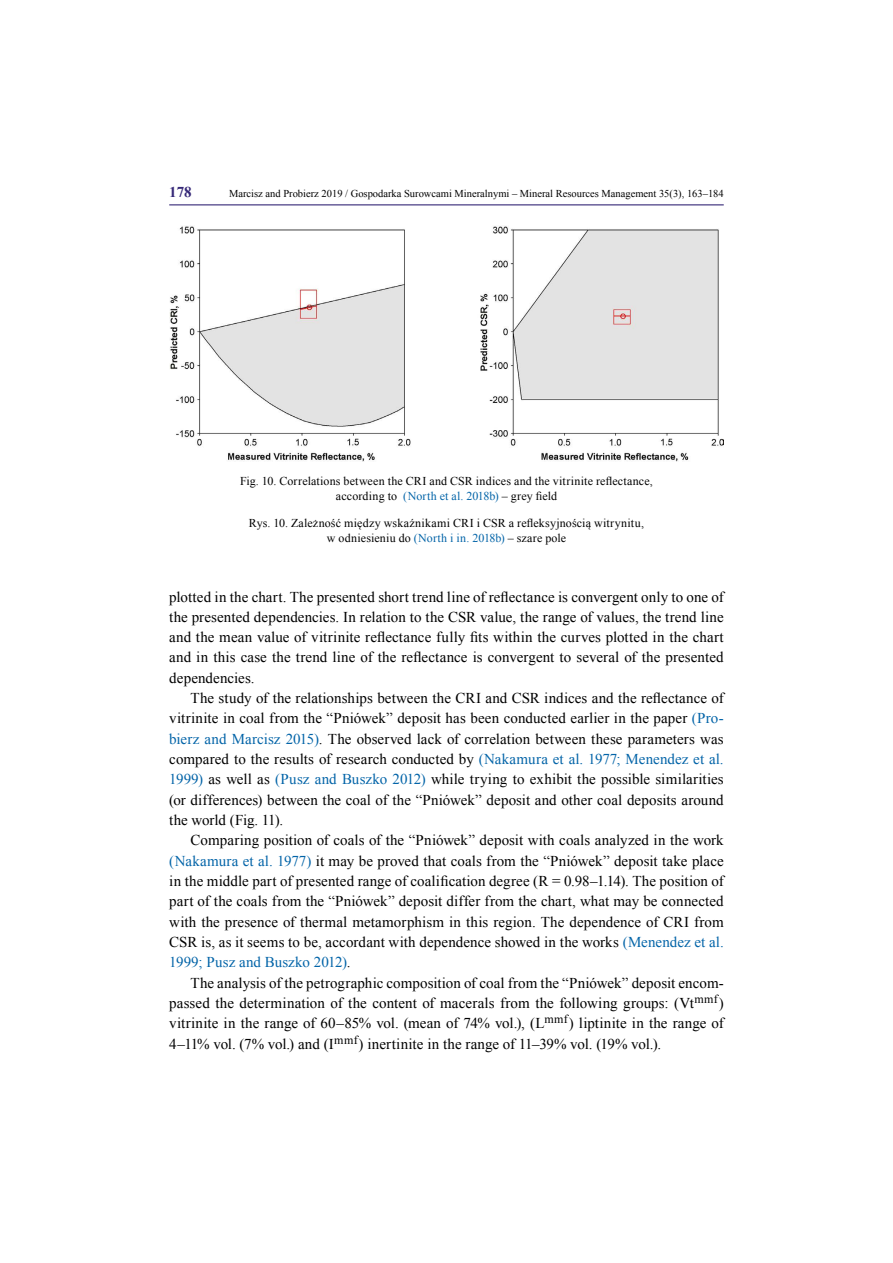
<style>
.page{position:relative;width:893px;height:1263px;background:#fff}
.page>*{position:absolute;margin:0;border:0;box-sizing:border-box;transform-origin:0 0}
.t1{font:15px/20.2px "Times New Roman";letter-spacing:.005em;color:#000;text-align:justify}
.t2{font:700 15px "Times New Roman";color:#362978}
.t3{font:12px/15px "Times New Roman";letter-spacing:.015em;color:#000;text-align:center}
.t4{font:10.5px "Times New Roman";color:#000}
.s1{color:#0364a8}
</style>
<div class="page">
<hr style="left:169px;top:204px;width:555px;height:1px;background:#362978">
<img style="left:169px;top:226px;width:555px;height:236px">
<p class="t2" style="left:169px;top:182px;width:24px">178</p>
<p class="t4" style="left:229px;top:186px;width:496px">Marcisz and Probierz 2019 / Gospodarka Surowcami Mineralnymi – Mineral Resources Management 35(3), 163–184</p>
<p class="t3" style="left:240px;top:473px;width:414px">Fig. 10. Correlations between the CRI and CSR indices and the vitrinite reflectance, according to <span class="s1">(North et al. 2018b)</span> – grey field</p>
<p class="t3" style="left:249px;top:516px;width:397px">Rys. 10. Zależność między wskaźnikami CRI i CSR a refleksyjnością witrynitu, w odniesieniu do <span class="s1">(North i in. 2018b)</span> – szare pole</p>
<p class="t1" style="left:169px;top:586px;width:556px">plotted in the chart. The presented short trend line of reflectance is convergent only to one of the presented dependencies. In relation to the CSR value, the range of values, the trend line and the mean value of vitrinite reflectance fully fits within the curves plotted in the chart and in this case the trend line of the reflectance is convergent to several of the presented dependencies.</p>
<p class="t1" style="left:169px;top:688px;width:556px;text-indent:21px">The study of the relationships between the CRI and CSR indices and the reflectance of vitrinite in coal from the “Pniówek” deposit has been conducted earlier in the paper <span class="s1">(Pro&shy;bierz and Marcisz 2015)</span>. The observed lack of correlation between these parameters was compared to the results of research conducted by <span class="s1">(Nakamura et al. 1977; Menendez et al.<br>1999)</span> as well as <span class="s1">(Pusz and Buszko 2012)</span> while trying to exhibit the possible similarities (or differences) between the coal of the “Pniówek” deposit and other coal deposits around the world (Fig. 11).</p>
<p class="t1" style="left:169px;top:830px;width:556px;text-indent:21px">Comparing position of coals of the “Pniówek” deposit with coals analyzed in the work <span class="s1">(Nakamura et al. 1977)</span> it may be proved that coals from the “Pniówek” deposit take place in the middle part of presented range of coalification degree (R = 0.98–1.14). The position of part of the coals from the “Pniówek” deposit differ from the chart, what may be connected with the presence of thermal metamorphism in this region. The dependence of CRI from CSR is, as it seems to be, accordant with dependence showed in the works <span class="s1">(Menendez et al.<br>1999; Pusz and Buszko 2012)</span>.</p>
<p class="t1" style="left:169px;top:972px;width:556px;text-indent:21px">The analysis of the petrographic composition of coal from the “Pniówek” deposit encom&shy;passed the determination of the content of macerals from the following groups: (Vt<sup>mmf</sup>) vitrinite in the range of 60–85% vol. (mean of 74% vol.), (L<sup>mmf</sup>) liptinite in the range of 4–11% vol. (7% vol.) and (I<sup>mmf</sup>) inertinite in the range of 11–39% vol. (19% vol.).</p>
</div>
